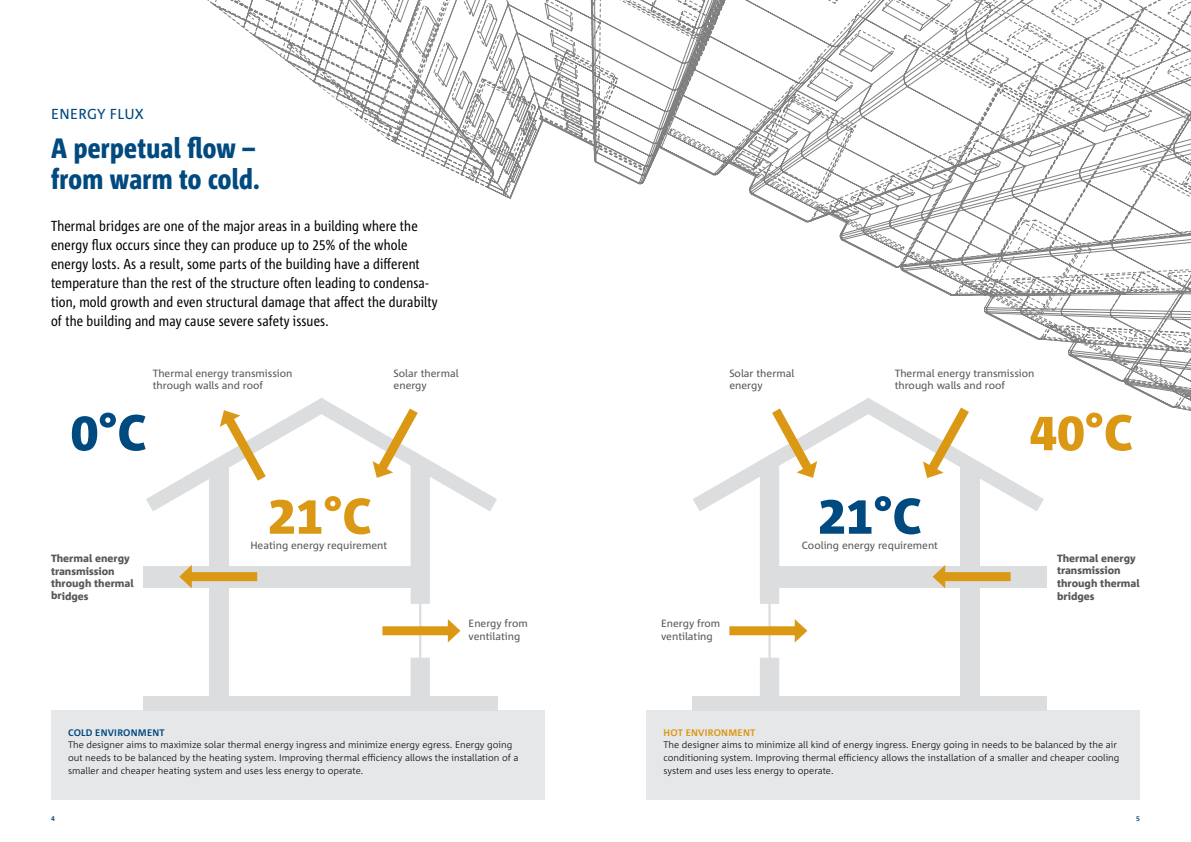
<style>
.page{position:relative;width:1191px;height:842px;background:#fff}
.page>*{position:absolute;margin:0;border:0;box-sizing:border-box;transform-origin:0 0}
.t1{font:800 50px "Corpid Schoeck";color:#da9814}
.t2{font:800 50px "Corpid Schoeck";color:#004a80}
.t3{font:800 condensed 28px/31px "Corpid Schoeck";letter-spacing:.01em;color:#004a80}
.t4{font:condensed 14.5px/19px "Corpid Schoeck";letter-spacing:.01em;color:#000}
.t5{font:14.5px "Corpid Schoeck";letter-spacing:.015em;color:#004a80}
.t6{font:10.5px/12.5px "Corpid Schoeck";color:#58595b}
.t7{font:800 10.5px/12.5px "Corpid Schoeck";color:#58595b}
.t8{font:300 9.5px/12.8px "Corpid Schoeck";color:#000}
.t9{font:700 9.5px "Corpid Schoeck";letter-spacing:.02em;color:#004a80}
.t10{font:700 9.5px "Corpid Schoeck";letter-spacing:.02em;color:#da9814}
.t11{font:700 7px "Corpid Schoeck";color:#004a80}
</style>
<div class="page">
<svg style="left:207px;top:0;width:282px;height:189px"></svg>
<svg style="left:489px;top:0;width:361px;height:245px"></svg>
<svg style="left:850px;top:0;width:341px;height:411px"></svg>
<div style="left:51px;top:710px;width:493px;height:89px;background:#e6e7e8"></div>
<div style="left:646px;top:710px;width:494px;height:89px;background:#e6e7e8"></div>
<svg style="left:146px;top:398px;width:351px;height:312px"></svg>
<svg style="left:692px;top:397px;width:352px;height:313px"></svg>
<h3 class="t5" style="left:51px;top:105px;width:94px">ENERGY FLUX</h3>
<h2 class="t3" style="left:51px;top:133px;width:210px">A perpetual flow – from warm to cold.</h2>
<p class="t4" style="left:51px;top:217px;width:388px">Thermal bridges are one of the major areas in a building where the energy flux occurs since they can produce up to 25% of the whole energy losts. As a result, some parts of the building have a different temperature than the rest of the structure often leading to condensa&shy;tion, mold growth and even structural damage that affect the durabilty of the building and may cause severe safety issues.</p>
<p class="t6" style="left:153px;top:367px;width:141px">Thermal energy transmission through walls and roof</p>
<p class="t6" style="left:393px;top:367px;width:67px">Solar thermal energy</p>
<p class="t6" style="left:729px;top:367px;width:67px">Solar thermal energy</p>
<p class="t6" style="left:894px;top:367px;width:141px">Thermal energy transmission through walls and roof</p>
<h1 class="t2" style="left:71px;top:401px;width:77px">0°C</h1>
<h1 class="t1" style="left:1029px;top:401px;width:105px">40°C</h1>
<h1 class="t1" style="left:268px;top:485px;width:105px">21°C</h1>
<h1 class="t2" style="left:818px;top:485px;width:105px">21°C</h1>
<p class="t6" style="left:250px;top:539px;width:138px">Heating energy requirement</p>
<p class="t6" style="left:802px;top:539px;width:138px">Cooling energy requirement</p>
<p class="t7" style="left:51px;top:552px;width:84px">Thermal energy transmission through thermal bridges</p>
<p class="t7" style="left:1057px;top:552px;width:84px">Thermal energy transmission through thermal bridges</p>
<p class="t6" style="left:468px;top:617px;width:61px">Energy from ventilating</p>
<p class="t6" style="left:661px;top:617px;width:61px">Energy from ventilating</p>
<p class="t9" style="left:68px;top:726px;width:98px">COLD ENVIRONMENT</p>
<p class="t8" style="left:68px;top:739px;width:452px">The designer aims to maximize solar thermal energy ingress and minimize energy egress. Energy going out needs to be balanced by the heating system. Improving thermal efficiency allows the installation of a smaller and cheaper heating system and uses less energy to operate.</p>
<p class="t10" style="left:663px;top:726px;width:93px">HOT ENVIRONMENT</p>
<p class="t8" style="left:663px;top:739px;width:457px">The designer aims to minimize all kind of energy ingress. Energy going in needs to be balanced by the air conditioning system. Improving thermal efficiency allows the installation of a smaller and cheaper cooling system and uses less energy to operate.</p>
<p class="t11" style="left:51px;top:814px;width:5px">4</p>
<p class="t11" style="left:1136px;top:814px;width:5px">5</p>
</div>
